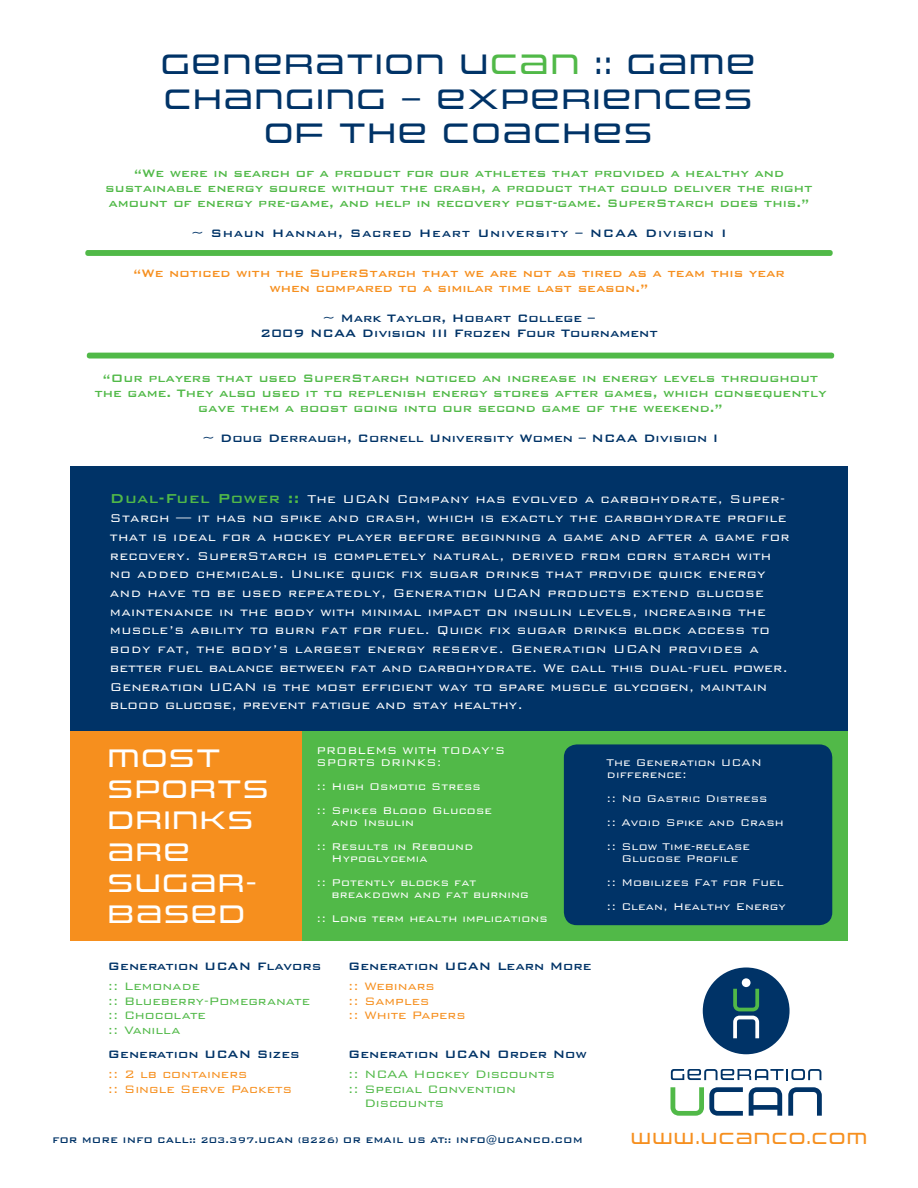
<style>
.page{position:relative;width:918px;height:1188px;background:#fff}
.page>*{position:absolute;margin:0;border:0;box-sizing:border-box;transform-origin:0 0}
.t1{font:28.8px/34.5px "Uniwars Rg";letter-spacing:.1em;color:#003367;text-align:center}
.t2{font:25.95px/31px "Uniwars Rg";letter-spacing:.1em;color:#fff}
.t3{font:16.5px "Uniwars Rg";letter-spacing:.12em;color:#f68f1e}
.t4{font:300 15.15px/18.8px "Bank Gothic";letter-spacing:.02em;color:#fff}
.t5{font:500 14.4px/15px "Bank Gothic";color:#51b948;text-align:center}
.t6{font:500 14.4px/15px "Bank Gothic";color:#003367;text-align:center}
.t7{font:300 14.4px/14.4px "Bank Gothic BT";color:#51b948}
.t8{font:500 14.4px/15px "Bank Gothic";color:#f68f1e;text-align:center}
.t9{font:500 14.4px "Bank Gothic BT";color:#003367}
.t10{font:300 14.4px/14.4px "Bank Gothic BT";color:#f68f1e}
.t11{font:500 14.4px "Bank Gothic";letter-spacing:.05em;color:#003367}
.t12{font:300 12.9px/24px "Bank Gothic";letter-spacing:.01em;color:#fff}
.t13{font:500 10.8px "Bank Gothic BT";color:#003367}
.s1{color:#51b948}
.s2{font-family:"Bank Gothic BT";font-weight:500;font-size:17.25px;color:#51b948}
</style>
<div class="page">
<div style="left:298px;top:725px;width:550px;height:216px;background:#51b948"></div>
<div style="left:564px;top:744px;width:268px;height:181px;background:#003367;border-radius:13px"></div>
<div style="left:70px;top:725px;width:232px;height:216px;background:#f68f1e"></div>
<div style="left:70px;top:466px;width:778px;height:265px;background:#003367"></div>
<div style="left:87px;top:353px;width:747px;height:6px;background:#51b948;border-radius:3px"></div>
<div style="left:85px;top:250px;width:748px;height:6px;background:#51b948;border-radius:3px"></div>
<svg style="left:788px;top:1087px;width:34px;height:29px"></svg>
<svg style="left:670px;top:1087px;width:73px;height:29px"></svg>
<svg style="left:749px;top:1087px;width:33px;height:29px"></svg>
<div style="left:703px;top:967px;width:87px;height:87px;background:#003367;border-radius:50%"></div>
<svg style="left:733px;top:989px;width:26px;height:49px"></svg>
<div style="left:742px;top:978px;width:9px;height:9px;background:#fff;border-radius:50%"></div>
<svg style="left:671px;top:1069px;width:150px;height:11px"></svg>
<h1 class="t1" style="left:161px;top:48px;width:595px">GENERATION U<span class="s1">CAN</span> :: GAME<br>CHANGING – EXPERIENCES<br>OF THE COACHES</h1>
<p class="t5" style="left:105px;top:164px;width:709px">“We were in search of a product for our athletes that provided a healthy and sustainable energy source without the crash, a product that could deliver the right amount of energy pre-game, and help in recovery post-game. SuperStarch does this.”</p>
<p class="t11" style="left:191px;top:222px;width:537px">~ Shaun Hannah, Sacred Heart University – NCAA Division I</p>
<p class="t8" style="left:133px;top:265px;width:653px">“We noticed with the SuperStarch that we are not as tired as a team this year when compared to a similar time last season.”</p>
<p class="t6" style="left:260px;top:310px;width:399px">~ Mark Taylor, Hobart College –<br>2009 NCAA Division III Frozen Four Tournament</p>
<p class="t5" style="left:94px;top:369px;width:734px">“Our players that used SuperStarch noticed an increase in energy levels throughout the game. They also used it to replenish energy stores after games, which consequently gave them a boost going into our second game of the weekend.”</p>
<p class="t6" style="left:203px;top:429px;width:517px">~ Doug Derraugh, Cornell University Women – NCAA Division I</p>
<p class="t4" style="left:110px;top:488px;width:681px"><span class="s2">Dual-Fuel Power ::</span> The UCAN Company has evolved a carbohydrate, Super-Starch — it has no spike and crash, which is exactly the carbohydrate profile that is ideal for a hockey player before beginning a game and after a game for recovery. SuperStarch is completely natural, derived from corn starch with no added chemicals. Unlike quick fix sugar drinks that provide quick energy and have to be used repeatedly, Generation UCAN products extend glucose maintenance in the body with minimal impact on insulin levels, increasing the muscle’s ability to burn fat for fuel. Quick fix sugar drinks block access to body fat, the body’s largest energy reserve. Generation UCAN provides a better fuel balance between fat and carbohydrate. We call this dual-fuel power.<br>Generation UCAN is the most efficient way to spare muscle glycogen, maintain blood glucose, prevent fatigue and stay healthy.</p>
<p class="t12" style="left:317px;top:743px;width:190px;line-height:12px">PROBLEMS WITH TODAY’S<br>SPORTS DRINKS:</p>
<p class="t12" style="left:317px;top:773px;width:177px">:: High Osmotic Stress :: Spikes Blood Glucose</p>
<p class="t12" style="left:317px;top:809px;width:159px;text-indent:15px">and Insulin<br>:: Results in Rebound</p>
<p class="t12" style="left:317px;top:845px;width:161px;text-indent:15px">Hypoglycemia<br>:: Potently blocks fat</p>
<p class="t12" style="left:317px;top:881px;width:233px;text-align:center">breakdown and fat burning<br>:: Long term health implications</p>
<h2 class="t2" style="left:108px;top:743px;width:161px">MOST<br>SPORTS<br>DRINKS<br>ARE<br>SUGAR-<br>BASED</h2>
<p class="t12" style="left:606px;top:755px;width:157px;line-height:12px">The Generation UCAN difference:</p>
<p class="t12" style="left:606px;top:785px;width:179px">:: No Gastric Distress<br>:: Avoid Spike and Crash :: Slow Time-release</p>
<p class="t12" style="left:606px;top:845px;width:181px;text-indent:15px">Glucose Profile<br>:: Mobilizes Fat for Fuel :: Clean, Healthy Energy</p>
<p class="t9" style="left:108px;top:958px;width:215px">Generation UCAN Flavors</p>
<p class="t7" style="left:108px;top:979px;width:204px">:: Lemonade<br>:: Blueberry-Pomegranate :: Chocolate<br>:: Vanilla</p>
<p class="t9" style="left:108px;top:1046px;width:193px">Generation UCAN Sizes</p>
<p class="t10" style="left:108px;top:1067px;width:185px">:: 2 lb containers<br>:: Single Serve Packets</p>
<p class="t9" style="left:348px;top:958px;width:245px">Generation UCAN Learn More</p>
<p class="t10" style="left:348px;top:979px;width:119px">:: Webinars<br>:: Samples<br>:: White Papers</p>
<p class="t9" style="left:348px;top:1046px;width:240px">Generation UCAN Order Now</p>
<p class="t7" style="left:348px;top:1067px;width:208px">:: NCAA Hockey Discounts</p>
<p class="t7" style="left:348px;top:1081px;width:169px">:: Special Convention</p>
<p class="t7" style="left:364px;top:1096px;width:81px">Discounts</p>
<p class="t13" style="left:52px;top:1134px;width:532px">FOR MORE INFO CALL:: 203.397.UCAN (8226) OR EMAIL US AT:: INFO@UCANCO.COM</p>
<p class="t3" style="left:631px;top:1128px;width:237px">WWW.UCANCO.COM</p>
</div>
